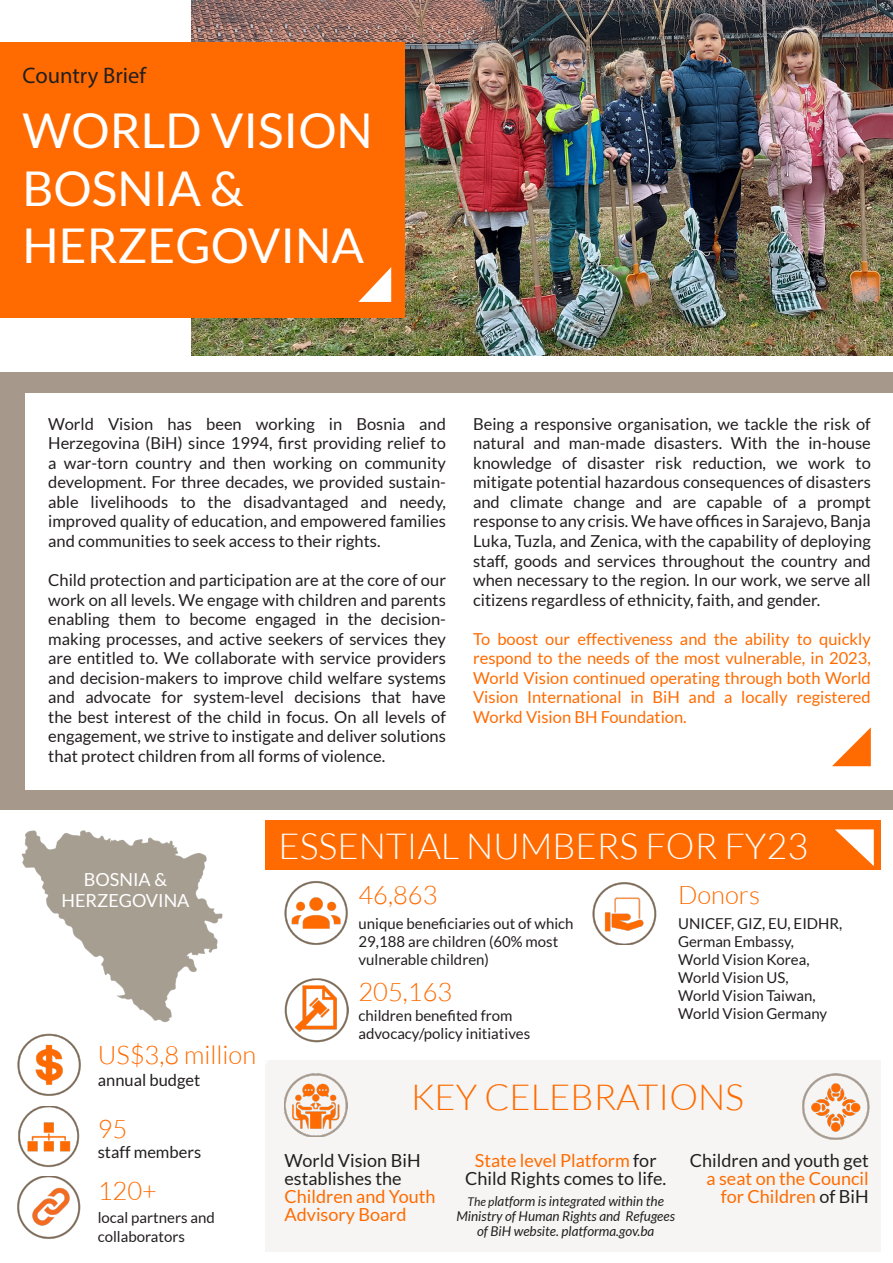
<style>
.page{position:relative;width:893px;height:1263px;background:#fff}
.page>*{position:absolute;margin:0;border:0;box-sizing:border-box;transform-origin:0 0}
.t1{font:48px/57.6px "Lato";color:#fff}
.t2{font:300 36px "Lato";color:#fff}
.t3{font:300 36px "Lato";color:#ff6b00}
.t4{font:300 25.5px "Lato";color:#ff6b00}
.t5{font:22.5px "Myriad Pro";color:#231f20}
.t6{font:18px/18px "Lato";color:#ff6b00}
.t7{font:18px "Lato";color:#231f20}
.t8{font:18px "Lato";color:#fff}
.t9{font:16.5px/19.5px "Lato";color:#231f20;text-align:justify}
.t10{font:16.5px/19.5px "Lato";color:#ff6b00;text-align:justify}
.t11{font:15px/18px "Lato";color:#231f20}
.t12{font:italic 13.5px/15px "Lato";color:#231f20;text-align:center}
.s1{font-family:"Gill Sans";color:#fff}
.s2{font-family:"Gill Sans";font-size:28.5px;color:#fff}
.s3{font-family:"Gill Sans";font-size:30px;color:#fff}
.s4{color:#231f20}
.s5{font-size:12px}
</style>
<div class="page">
<div style="left:265px;top:1060px;width:616px;height:192px;background:#f6f5f4"></div>
<img style="left:21px;top:830px;width:202px;height:193px">
<img style="left:191px;top:0;width:702px;height:355px">
<div style="left:0;top:372px;width:893px;height:438px;background:#a6998b"></div>
<div style="left:265px;top:820px;width:616px;height:50px;background:#ff6b00"></div>
<div style="left:0;top:42px;width:404px;height:276px;background:#ff6b00"></div>
<div style="left:26px;top:393px;width:867px;height:396px;background:#fff"></div>
<svg style="left:832px;top:727px;width:39px;height:39px"></svg>
<svg style="left:358px;top:267px;width:34px;height:35px"></svg>
<svg style="left:835px;top:829px;width:39px;height:37px"></svg>
<img style="left:284px;top:881px;width:64px;height:64px">
<img style="left:17px;top:1033px;width:64px;height:63px">
<img style="left:17px;top:1176px;width:64px;height:63px">
<img style="left:18px;top:1106px;width:62px;height:62px">
<img style="left:285px;top:979px;width:63px;height:63px">
<img style="left:593px;top:882px;width:63px;height:63px">
<img style="left:803px;top:1073px;width:66px;height:67px">
<img style="left:284px;top:1073px;width:64px;height:63px">
<div style="left:292px;top:981px;width:50px;height:56px;background:#fff;border-radius:50%"></div>
<div style="left:292px;top:980px;width:50px;height:57px;border:2px solid #fff;border-radius:50%"></div>
<img style="left:295px;top:986px;width:42px;height:46px">
<p class="t5" style="left:23px;top:61px;width:125px">Country Brief</p>
<p class="t1" style="left:23px;top:102px;width:352px">WORLD VISION<br>BOSNIA &amp;<br>HERZEGOVINA</p>
<p class="t9" style="left:48px;top:414px;width:399px">World Vision has been working in Bosnia and Herzegovina (BiH) since 1994, first providing relief to a war-torn country and then working on community development. For three decades, we provided sustain&shy;able livelihoods to the disadvantaged and needy, improved quality of education, and empowered families and communities to seek access to their rights.</p>
<p class="t9" style="left:48px;top:570px;width:399px">Child protection and participation are at the core of our work on all levels. We engage with children and parents enabling them to become engaged in the decision&shy;making processes, and active seekers of services they are entitled to. We collaborate with service providers and decision-makers to improve child welfare systems and advocate for system-level decisions that have the best interest of the child in focus. On all levels of engagement, we strive to instigate and deliver solutions that protect children from all forms of violence.</p>
<p class="t9" style="left:473px;top:414px;width:399px">Being a responsive organisation, we tackle the risk of natural and man-made disasters. With the in-house knowledge of disaster risk reduction, we work to mitigate potential hazardous consequences of disasters and climate change and are capable of a prompt response to any crisis. We have offices in Sarajevo, Banja Luka, Tuzla, and Zenica, with the capability of deploying staff, goods and services throughout the country and when necessary to the region. In our work, we serve all citizens regardless of ethnicity, faith, and gender.</p>
<p class="t10" style="left:473px;top:629px;width:399px">To boost our effectiveness and the ability to quickly respond to the needs of the most vulnerable, in 2023, World Vision continued operating through both World Vision International in BiH and a locally registered Workd Vision BH Foundation.</p>
<p class="t2" style="left:279px;top:826px;width:531px">ESSENTIAL NUMBERS FOR FY23</p>
<p class="t4" style="left:358px;top:881px;width:93px">46,863<span class="s1">0</span></p>
<p class="t8" style="left:84px;top:869px;width:85px">BOSNIA &amp;</p>
<p class="t8" style="left:61px;top:890px;width:130px">HERZEGOVINA</p>
<p class="t4" style="left:678px;top:881px;width:83px">Donors</p>
<p class="t11" style="left:678px;top:914px;width:166px">UNICEF, GIZ, EU, EIDHR,</p>
<p class="t11" style="left:678px;top:932px;width:117px">German Embassy,</p>
<p class="t11" style="left:678px;top:950px;width:133px">World Vision Korea,</p>
<p class="t11" style="left:678px;top:968px;width:112px">World Vision US,</p>
<p class="t11" style="left:678px;top:986px;width:139px">World Vision Taiwan,</p>
<p class="t11" style="left:678px;top:1004px;width:151px">World Vision Germany</p>
<p class="t11" style="left:358px;top:914px;width:217px">unique beneficiaries out of which<br>29,188 are children (60% most vulnerable children)</p>
<p class="t4" style="left:358px;top:978px;width:95px">205,163</p>
<p class="t11" style="left:358px;top:1006px;width:156px">children benefited from</p>
<p class="t11" style="left:358px;top:1024px;width:173px">advocacy/policy initiatives</p>
<p class="t4" style="left:98px;top:1041px;width:174px">US$3,8 million<span class="s2">0</span></p>
<p class="t9" style="left:98px;top:1070px;width:104px">annual budget</p>
<p class="t4" style="left:98px;top:1115px;width:46px">95<span class="s3">0</span></p>
<p class="t9" style="left:98px;top:1142px;width:105px">staff members</p>
<p class="t4" style="left:98px;top:1177px;width:73px">120+<span class="s1">0</span></p>
<p class="t11" style="left:98px;top:1207px;width:119px;line-height:19.5px">local partners and collaborators</p>
<p class="t3" style="left:411px;top:1077px;width:335px">KEY CELEBRATIONS</p>
<p class="t7" style="left:284px;top:1151px;width:138px">World Vision BiH</p>
<p class="t7" style="left:284px;top:1169px;width:119px">establishes the</p>
<p class="t6" style="left:284px;top:1188px;width:153px">Children and Youth<br>Advisory Board</p>
<p class="t6" style="left:475px;top:1152px;width:183px">State level Platform <span class="s4">for</span></p>
<p class="t7" style="left:465px;top:1169px;width:203px">Child Rights comes to life.</p>
<p class="t12" style="left:456px;top:1194px;width:220px"><span class="s5">The p</span>latform is integrated within the<br>Ministry of Human Rights and Refugees of BiH website. platforma.gov.ba</p>
<p class="t6" style="left:690px;top:1152px;width:180px;text-align:right"><span class="s4">Children and youth get </span>a seat on the Council for Children <span class="s4">of BiH</span></p>
</div>
